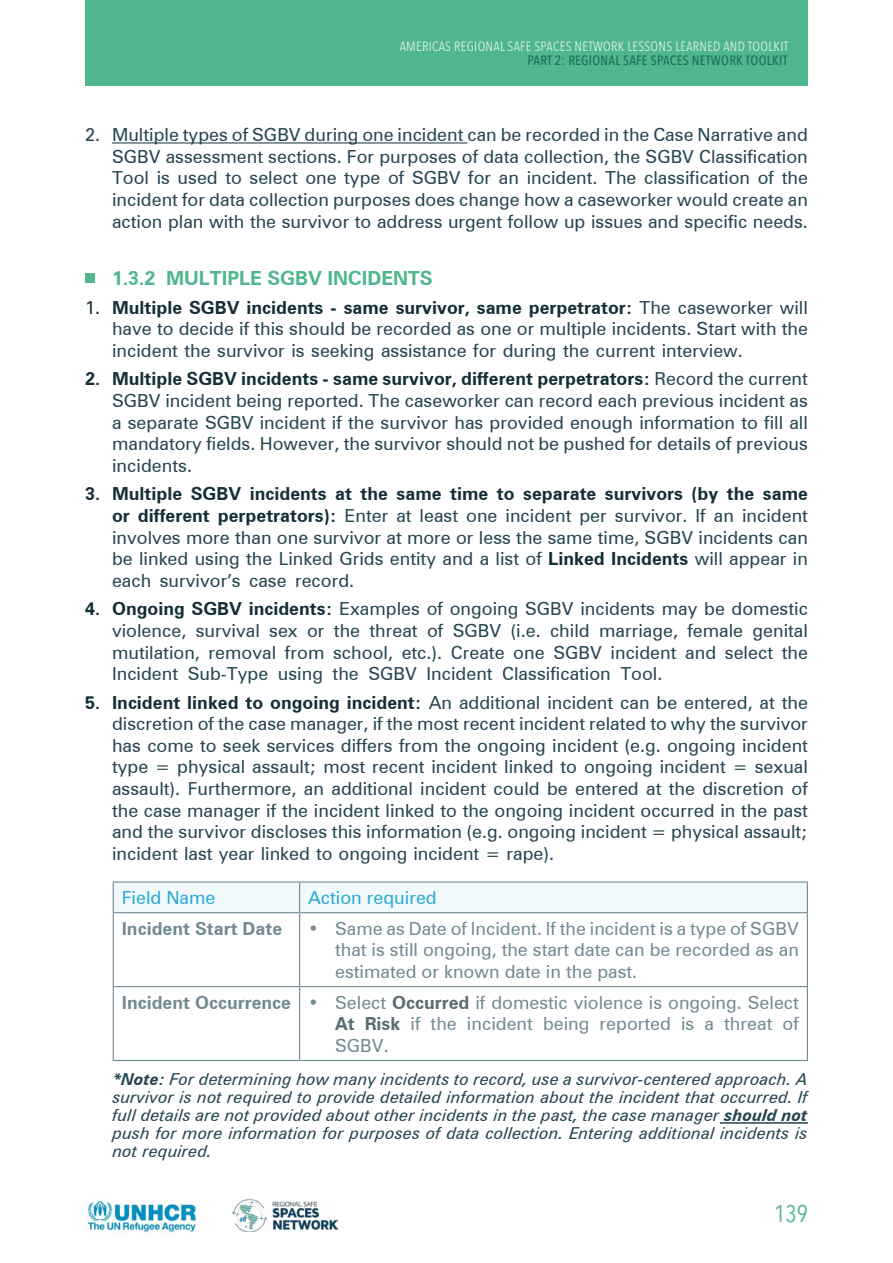
<style>
.page{position:relative;width:893px;height:1263px;background:#fff}
.page>*{position:absolute;margin:0;border:0;box-sizing:border-box;transform-origin:0 0}
.t1{font:24px "Avenir Next Condensed";color:#4fb68e}
.t2{font:700 19.5px "Zurich BT";color:#4fb68e}
.t3{font:18px/21.6px "Zurich BT";color:#254552;text-align:justify}
.t4{font:18px/21.6px "Zurich BT";color:#728a93;text-align:justify}
.t5{font:18px "Zurich BT";color:#29aad4}
.t6{font:700 18px "Zurich BT";color:#728a93}
.t7{font:italic 16.5px/18px "Zurich BT";color:#254552;text-align:justify}
.t8{font:13.5px "Avenir Next Condensed";letter-spacing:.02em;color:#fff}
.t9{font:500 13.5px "Avenir Next Condensed";letter-spacing:.02em;color:#1e705a}
.s1{color:#142e38}
.s2{font-weight:700;color:#142e38}
.s3{font-weight:700}
.s4{font-weight:700;color:#576c73}
</style>
<div class="page">
<div style="left:85px;top:0;width:723px;height:85px;background:#4fb68e"></div>
<img style="left:232px;top:1199px;width:106px;height:32px">
<img style="left:85px;top:1198px;width:112px;height:35px">
<hr style="left:112px;top:142px;width:355px;height:2px;background:#254552">
<div style="left:85px;top:273px;width:10px;height:10px;background:#4fb68e"></div>
<div style="left:114px;top:882px;width:693px;height:30px;background:#f1f9fb"></div>
<hr style="left:113px;top:881px;width:187px;height:1px;background:#728a93">
<hr style="left:113px;top:882px;width:1px;height:30px;background:#728a93">
<hr style="left:300px;top:881px;width:508px;height:1px;background:#728a93">
<hr style="left:299px;top:882px;width:1px;height:30px;background:#728a93">
<hr style="left:807px;top:882px;width:1px;height:30px;background:#728a93">
<hr style="left:113px;top:912px;width:187px;height:1px;background:#728a93">
<hr style="left:113px;top:913px;width:1px;height:73px;background:#728a93">
<hr style="left:300px;top:912px;width:508px;height:1px;background:#728a93">
<hr style="left:299px;top:913px;width:1px;height:73px;background:#728a93">
<hr style="left:807px;top:913px;width:1px;height:73px;background:#728a93">
<hr style="left:113px;top:986px;width:187px;height:1px;background:#728a93">
<hr style="left:113px;top:987px;width:1px;height:73px;background:#728a93">
<hr style="left:300px;top:986px;width:508px;height:1px;background:#728a93">
<hr style="left:299px;top:987px;width:1px;height:73px;background:#728a93">
<hr style="left:807px;top:987px;width:1px;height:73px;background:#728a93">
<hr style="left:113px;top:1060px;width:187px;height:1px;background:#728a93">
<hr style="left:300px;top:1060px;width:508px;height:1px;background:#728a93">
<hr style="left:720px;top:1122px;width:88px;height:2px;background:#254552">
<p class="t8" style="left:400px;top:38px;width:390px">AMERICAS REGIONAL SAFE SPACES NETWORK LESSONS LEARNED AND TOOLKIT</p>
<p class="t9" style="left:527px;top:52px;width:257px">PART 2: REGI ONAL SAFE SPACES N ETWORK TOOLKIT</p>
<p class="t3" style="left:112px;top:124px;width:697px;text-indent:-27px">2. Multiple types of SGBV during one incident can be recorded in the Case Narrative and SGBV assessment sections. For purposes of data collection, the SGBV Classification Tool is used to select one type of SGBV for an incident. The classification of the incident for data collection purposes does change how a caseworker would create an action plan with the survivor to address urgent follow up issues and specific needs.</p>
<p class="t2" style="left:112px;top:266px;width:84px">1.3.2 Multiple</p>
<p class="t2" style="left:267px;top:266px;width:73px">SGBV incidents</p>
<p class="t3" style="left:112px;top:296px;width:697px;text-indent:-27px"><span class="s1">1.</span> <span class="s2">Multiple SGBV incidents - same survivor, same perpetrator:</span> The caseworker will have to decide if this should be recorded as one or multiple incidents. Start with the incident the survivor is seeking assistance for during the current interview.</p>
<p class="t3" style="left:112px;top:368px;width:697px;text-indent:-27px"><span class="s2">2. Multiple SGBV incidents - same survivor, different perpetrators:</span> Record the current SGBV incident being reported. The caseworker can record each previous incident as a separate SGBV incident if the survivor has provided enough information to fill all mandatory fields. However, the survivor should not be pushed for details of previous incidents.</p>
<p class="t3" style="left:112px;top:483px;width:697px;text-indent:-27px"><span class="s2">3. Multiple SGBV incidents at the same time to separate survivors (by the same or different perpetrators):</span> Enter at least one incident per survivor. If an incident involves more than one survivor at more or less the same time, SGBV incidents can be linked using the Linked Grids entity and a list of <span class="s2">Linked Incidents</span> will appear in each survivor’s case record.</p>
<p class="t3" style="left:112px;top:598px;width:697px;text-indent:-27px"><span class="s2">4. Ongoing SGBV incidents:</span> Examples of ongoing SGBV incidents may be domestic violence, survival sex or the threat of SGBV (i.e. child marriage, female genital mutilation, removal from school, etc.). Create one SGBV incident and select the Incident Sub-Type using the SGBV Incident Classification Tool.</p>
<p class="t3" style="left:112px;top:691px;width:697px;text-indent:-27px"><span class="s2">5. Incident linked to ongoing incident:</span> An additional incident can be entered, at the discretion of the case manager, if the most recent incident related to why the survivor has come to seek services differs from the ongoing incident (e.g. ongoing incident type = physical assault; most recent incident linked to ongoing incident = sexual assault). Furthermore, an additional incident could be entered at the discretion of the case manager if the incident linked to the ongoing incident occurred in the past and the survivor discloses this information (e.g. ongoing incident = physical assault; incident last year linked to ongoing incident = rape).</p>
<p class="t5" style="left:122px;top:887px;width:95px">Field Name</p>
<p class="t5" style="left:308px;top:887px;width:130px">Action required</p>
<p class="t6" style="left:122px;top:917px;width:162px">Incident Start Date</p>
<p class="t4" style="left:335px;top:917px;width:465px;text-indent:-27px">• Same as Date of Incident. If the incident is a type of SGBV that is still ongoing, the start date can be recorded as an estimated or known date in the past.</p>
<p class="t4" style="left:335px;top:991px;width:465px;text-indent:-213px"><span class="s3">Incident Occurrence</span> • Select <span class="s4">Occurred</span> if domestic violence is ongoing. Select <span class="s4">At Risk</span> if the incident being reported is a threat of SGBV.</p>
<p class="t7" style="left:113px;top:1070px;width:697px"><span class="s3">*Note:</span> For determining how many incidents to record, use a survivor-centered approach. A survivor is not required to provide detailed information about the incident that occurred. If full details are not provided about other incidents in the past, the case manager <span class="s3">should not </span>push for more information for purposes of data collection. Entering additional incidents is not required.</p>
<h1 class="t1" style="left:774px;top:1199px;width:35px">139</h1>
</div>
